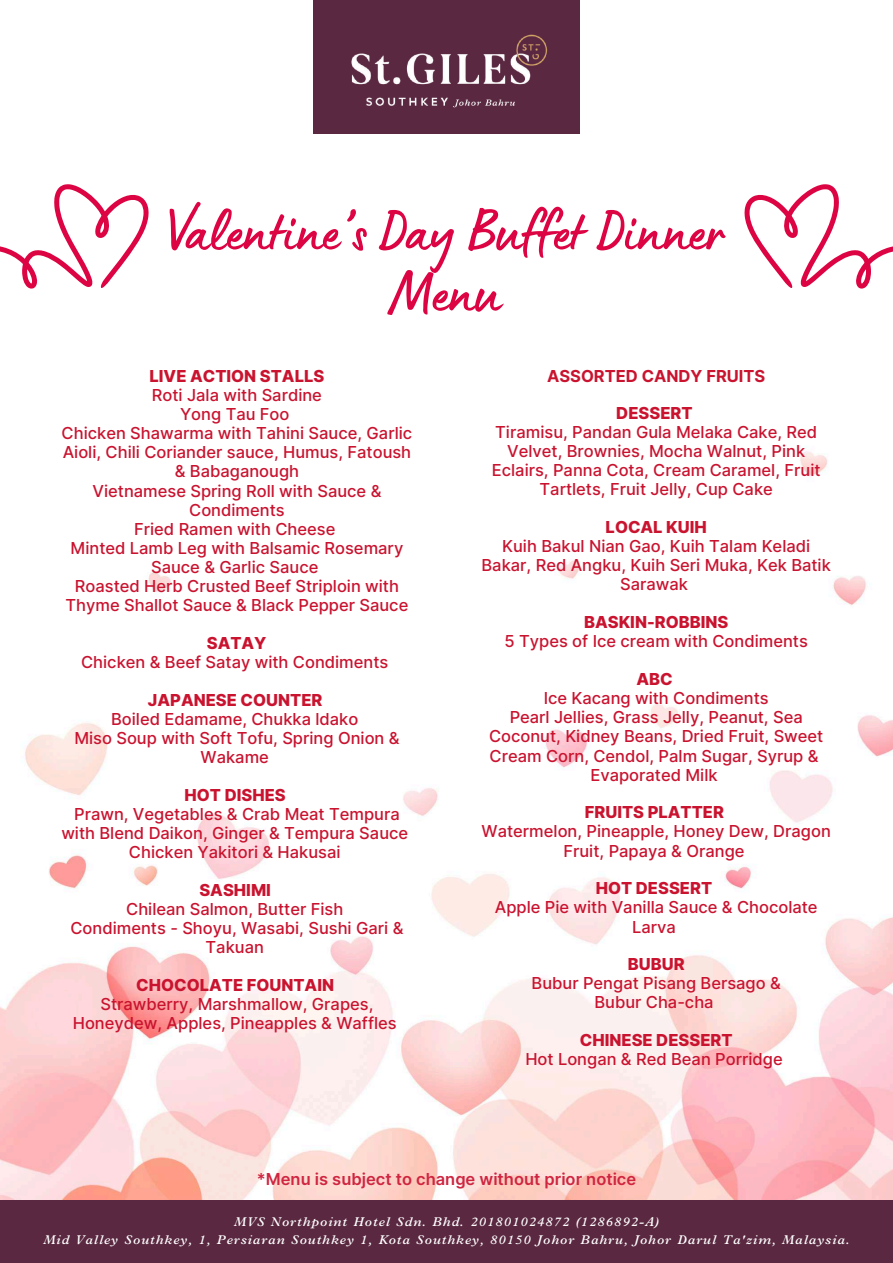
<style>
.page{position:relative;width:893px;height:1263px;background:#fff}
.page>*{position:absolute;margin:0;border:0;box-sizing:border-box;transform-origin:0 0}
.t1{font:61.65px/61.3px "Lumios Marker";color:#dc0443;text-align:center}
.t2{font:500 16.5px/19.1px "Inter";color:#c9132f;text-align:center}
.t3{font:800 16.5px "Inter";color:#c9132f}
.t4{font:600 16.5px "Inter";color:#cf2540}
.t5{font:700 16.5px "Inter";color:#c9132f}
.t6{font:italic 600 12.75px/17.4px "M Plantin";letter-spacing:.08em;color:#fff;text-align:center}
</style>
<div class="page">
<img style="left:0;top:133px;width:893px;height:1068px">
<div style="left:0;top:1201px;width:893px;height:62px;background:#5a2841"></div>
<div style="left:313px;top:0;width:267px;height:133px;background:#5a2841"></div>
<img style="left:351px;top:34px;width:197px;height:74px">
<svg style="left:744px;top:184px;width:149px;height:105px"></svg>
<svg style="left:0;top:184px;width:149px;height:105px"></svg>
<h1 class="t1" style="left:169px;top:211px;width:556px">Valentine’s Day Buffet Dinner<br>Menu</h1>
<p class="t3" style="left:149px;top:366px;width:176px">LIVE ACTION STALLS</p>
<p class="t2" style="left:62px;top:385px;width:352px">Roti Jala with Sardine<br>Yong Tau Foo<br>Chicken Shawarma with Tahini Sauce, Garlic<br>Aioli, Chili Coriander sauce, Humus, Fatoush &amp; Babaganough<br>Vietnamese Spring Roll with Sauce &amp;<br>Condiments<br>Fried Ramen with Cheese<br>Minted Lamb Leg with Balsamic Rosemary<br>Sauce &amp; Garlic Sauce<br>Roasted Herb Crusted Beef Striploin with<br>Thyme Shallot Sauce &amp; Black Pepper Sauce</p>
<p class="t3" style="left:207px;top:633px;width:61px">SATAY</p>
<p class="t2" style="left:81px;top:652px;width:309px">Chicken &amp; Beef Satay with Condiments</p>
<p class="t3" style="left:148px;top:690px;width:176px">JAPANESE COUNTER</p>
<p class="t2" style="left:74px;top:709px;width:327px">Boiled Edamame, Chukka ldako<br>Miso Soup with Soft Tofu, Spring Onion &amp;<br>Wakame</p>
<p class="t3" style="left:185px;top:785px;width:103px">HOT DISHES</p>
<p class="t2" style="left:61px;top:804px;width:348px">Prawn, Vegetables &amp; Crab Meat Tempura with Blend Daikon, Ginger &amp; Tempura Sauce<br>Chicken Yakitori &amp; Hakusai</p>
<p class="t3" style="left:199px;top:880px;width:73px">SASHIMI</p>
<p class="t2" style="left:70px;top:899px;width:334px">Chilean Salmon, Butter Fish<br>Condiments - Shoyu, Wasabi, Sushi Gari &amp;<br>Takuan</p>
<p class="t3" style="left:136px;top:975px;width:199px">CHOCOLATE FOUNTAIN</p>
<p class="t2" style="left:73px;top:994px;width:325px">Strawberry, Marshmallow, Grapes,<br>Honeydew, Apples, Pineapples &amp; Waffles</p>
<p class="t5" style="left:547px;top:366px;width:220px">ASSORTED CANDY FRUITS</p>
<p class="t3" style="left:616px;top:403px;width:78px">DESSERT</p>
<p class="t2" style="left:492px;top:422px;width:330px">Tiramisu, Pandan Gula Melaka Cake, Red Velvet, Brownies, Mocha Walnut, Pink Eclairs, Panna Cota, Cream Caramel, Fruit Tartlets, Fruit Jelly, Cup Cake</p>
<p class="t3" style="left:605px;top:517px;width:103px">LOCAL KUIH</p>
<p class="t2" style="left:481px;top:537px;width:351px">Kuih Bakul Nian Gao, Kuih Talam Keladi<br>Bakar, Red Angku, Kuih Seri Muka, Kek Batik<br>Sarawak</p>
<p class="t3" style="left:584px;top:612px;width:146px">BASKIN-ROBBINS</p>
<p class="t2" style="left:504px;top:632px;width:305px">5 Types of Ice cream with Condiments</p>
<p class="t3" style="left:636px;top:669px;width:38px">ABC</p>
<p class="t2" style="left:489px;top:688px;width:336px">Ice Kacang with Condiments<br>Pearl Jellies, Grass Jelly, Peanut, Sea Coconut, Kidney Beans, Dried Fruit, Sweet Cream Corn, Cendol, Palm Sugar, Syrup &amp; Evaporated Milk</p>
<p class="t3" style="left:585px;top:802px;width:141px">FRUITS PLATTER</p>
<p class="t2" style="left:481px;top:822px;width:351px">Watermelon, Pineapple, Honey Dew, Dragon<br>Fruit, Papaya &amp; Orange</p>
<p class="t3" style="left:596px;top:878px;width:118px">HOT DESSERT</p>
<p class="t2" style="left:495px;top:898px;width:324px">Apple Pie with Vanilla Sauce &amp; Chocolate<br>Larva</p>
<p class="t3" style="left:628px;top:954px;width:58px">BUBUR</p>
<p class="t2" style="left:531px;top:974px;width:251px">Bubur Pengat Pisang Bersago &amp;<br>Bubur Cha-cha</p>
<p class="t3" style="left:580px;top:1030px;width:154px">CHINESE DESSERT</p>
<p class="t2" style="left:525px;top:1050px;width:259px">Hot Longan &amp; Red Bean Porridge</p>
<p class="t4" style="left:257px;top:1169px;width:381px">*Menu is subject to change without prior notice</p>
<p class="t6" style="left:43px;top:1213px;width:808px">MVS Northpoint Hotel Sdn. Bhd. 201801024872 (1286892-A)<br>Mid Valley Southkey, 1, Persiaran Southkey 1, Kota Southkey, 80150 Johor Bahru, Johor Darul Ta'zim, Malaysia.</p>
</div>
